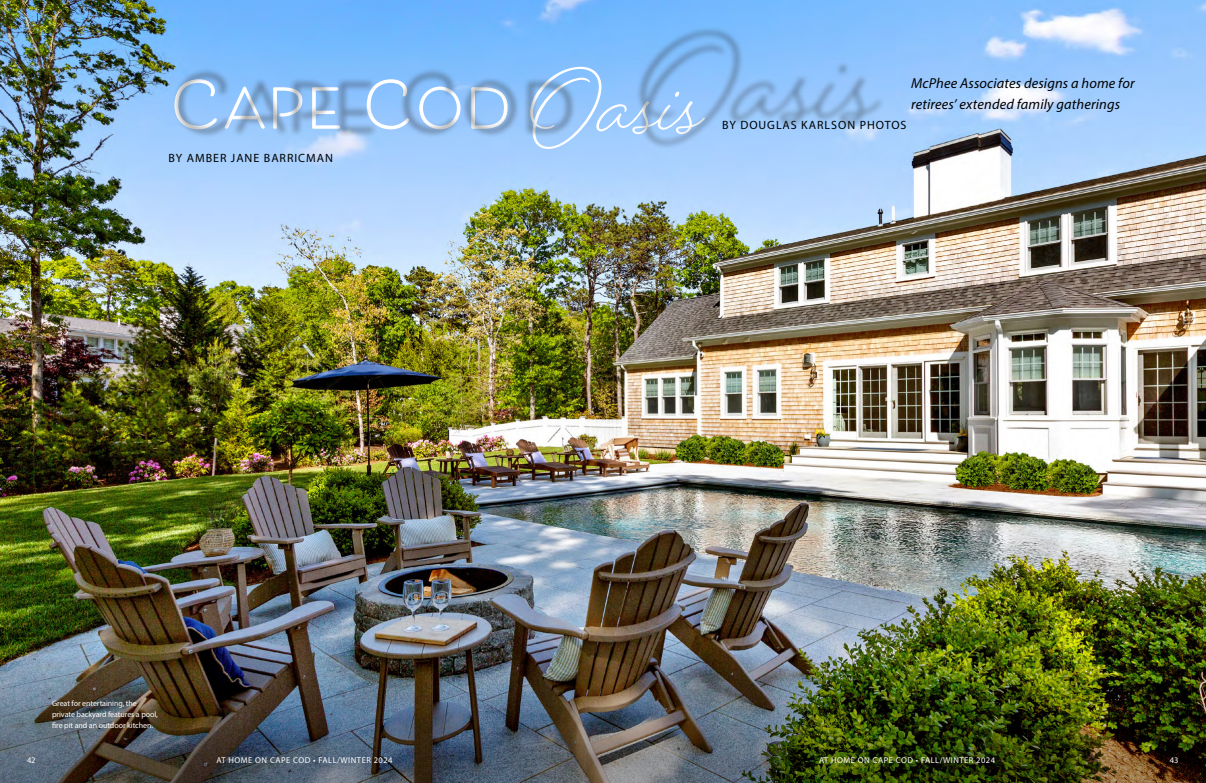
<style>
.page{position:relative;width:1206px;height:783px;background:#fff}
.page>*{position:absolute;margin:0;border:0;box-sizing:border-box;transform-origin:0 0}
.t1{font:700 65.1px "Beloved Sans";color:#fff}
.t2{font:italic 14.4px "Myriad Pro";letter-spacing:.01em;color:#000}
.t3{font:12px "Myriad Pro";letter-spacing:.08em;color:#000}
.t4{font:8.5px "Myriad Pro";letter-spacing:.06em;color:#fff}
.t5{font:8px/11px "Myriad Pro";letter-spacing:-.01em;color:#fff}
.s1{font-family:"Beloved Script";font-weight:400;font-size:95.3px}
</style>
<div class="page">
<img style="left:0;top:0;width:1206px;height:627px">
<img style="left:0;top:627px;width:1206px;height:156px">
<img style="left:173px;top:67px;width:404px;height:71px">
<img style="left:636px;top:26px;width:250px;height:124px">
<h1 class="t1" style="left:169px;top:68px;width:536px">CAPE COD <span class="s1">Oasis</span></h1>
<h3 class="t3" style="left:169px;top:150px;width:166px">BY AMBER JANE BARRICMAN</h3>
<h2 class="t2" style="left:911px;top:74px;width:225px">McPhee Associates designs a home for</h2>
<h2 class="t2" style="left:911px;top:95px;width:210px">retirees’ extended family gatherings</h2>
<h3 class="t3" style="left:722px;top:117px;width:186px">BY DOUGLAS KARLSON PHOTOS</h3>
<p class="t5" style="left:52px;top:698px;width:107px">Great for entertaining, the private backyard features a pool, fire pit and an outdoor kitchen.</p>
<p class="t4" style="left:27px;top:755px;width:10px">42</p>
<p class="t4" style="left:216px;top:755px;width:178px">AT HOME ON CAPE COD • FALL/WINTER 2024</p>
<p class="t4" style="left:819px;top:755px;width:178px">AT HOME ON CAPE COD • FALL/WINTER 2024</p>
<p class="t4" style="left:1170px;top:755px;width:10px">43</p>
</div>
